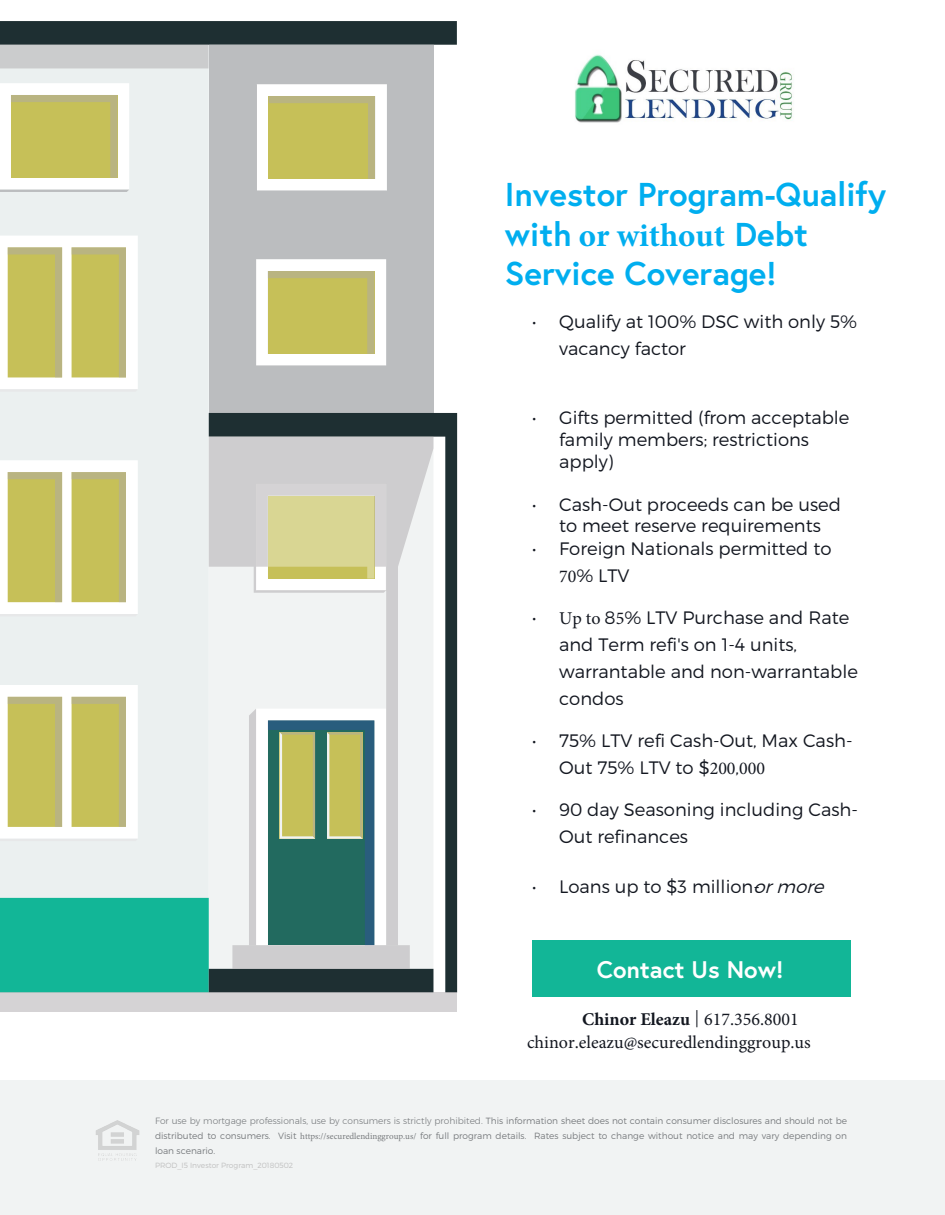
<style>
.page{position:relative;width:945px;height:1215px;background:#fff}
.page>*{position:absolute;margin:0;border:0;box-sizing:border-box;transform-origin:0 0}
.t1{font:700 33px "Europa";color:#00aeef}
.t2{font:700 33px "Minion Pro";color:#00aeef}
.t3{font:700 24px "Europa";color:#fff}
.t4{font:300 18px/21.6px "Montserrat";color:#131720}
.t5{font:18px/22.6px "Minion Pro";color:#131720}
.t6{font:300 9px/15px "Montserrat";color:#787b7e;text-align:justify}
.t7{font:300 7.5px "Montserrat";color:#bfbfbf}
.s1{font-family:"Europa"}
.s2{font-family:"Minion Pro";font-weight:400}
.s3{font-style:italic}
.s4{font-weight:700}
.s5{font-family:"Montserrat";font-weight:300}
</style>
<div class="page">
<div style="left:0;top:1081px;width:945px;height:134px;background:#f1f3f3"></div>
<img style="left:96px;top:1120px;width:44px;height:41px">
<div style="left:532px;top:941px;width:318px;height:56px;background:#12b697"></div>
<div style="left:209px;top:45px;width:225px;height:368px;background:#bbbdbf"></div>
<div style="left:0;top:68px;width:209px;height:617px;background:#ebf0f0"></div>
<svg style="left:209px;top:413px;width:248px;height:579px;fill:#1e2f32"></svg>
<svg style="left:256px;top:259px;width:130px;height:107px;background:#d8d597"></svg>
<svg style="left:209px;top:437px;width:224px;height:248px;fill:#f1f3f3"></svg>
<svg style="left:256px;top:484px;width:130px;height:106px;background:#dbd8aa"></svg>
<svg style="left:0;top:460px;width:138px;height:156px"></svg>
<svg style="left:0;top:236px;width:138px;height:156px"></svg>
<svg style="left:0;top:685px;width:433px;height:307px"></svg>
<div style="left:0;top:992px;width:457px;height:20px;background:#d5d3d5"></div>
<svg style="left:0;top:21px;width:457px;height:47px"></svg>
<svg style="left:257px;top:84px;width:130px;height:107px;background:#d8d597"></svg>
<svg style="left:0;top:83px;width:129px;height:109px"></svg>
<img style="left:575px;top:54px;width:218px;height:69px">
<h1 class="t1" style="left:505px;top:172px;width:383px">Investor Program-Qualify</h1>
<h1 class="t2" style="left:505px;top:212px;width:305px"><span class="s1">with</span> or without <span class="s1">Debt</span></h1>
<h1 class="t1" style="left:505px;top:251px;width:273px">Service Coverage!</h1>
<p class="t4" style="left:559px;top:308px;width:300px;line-height:27px;text-indent:-27px">• Qualify at 100% DSC with only 5% vacancy factor</p>
<p class="t4" style="left:559px;top:407px;width:292px;text-indent:-27px">• Gifts permitted (from acceptable family members; restrictions apply)</p>
<p class="t4" style="left:532px;top:493px;width:310px;text-align:center">• Cash-Out proceeds can be used to meet reserve requirements</p>
<p class="t4" style="left:559px;top:535px;width:274px;line-height:26.5px;text-indent:-27px">• Foreign Nationals permitted to<br><span class="s2">70</span>% LTV</p>
<p class="t4" style="left:559px;top:604px;width:300px;line-height:27.2px;text-indent:-27px">• <span class="s2">Up to</span> 8<span class="s2">5</span>% LTV Purchase and Rate and Term refi's on 1-4 units, warrantable and non-warrantable condos</p>
<p class="t4" style="left:559px;top:727px;width:295px;line-height:26.5px;text-indent:-27px">• 75% LTV refi Cash-Out, Max Cash-<br>Out 75% LTV to $<span class="s2">200</span>,<span class="s2">000</span></p>
<p class="t4" style="left:559px;top:796px;width:300px;line-height:27px;text-indent:-27px">• 90 day Seasoning including Cash-<br>Out refinances</p>
<p class="t4" style="left:532px;top:876px;width:299px">• Loans up to $3 million-<span class="s3">ormore</span></p>
<h2 class="t3" style="left:597px;top:953px;width:188px">Contact Us Now!</h2>
<p class="t5" style="left:527px;top:1008px;width:285px;text-indent:55px"><span class="s4">Chinor Eleazu</span> <span class="s5">|</span> 617.356.8001 chinor.eleazu@securedlendinggroup.us</p>
<p class="t6" style="left:155px;top:1114px;width:694px">For use by mortgage professionals, use by consumers is strictly prohibited. This information sheet does not contain consumer disclosures and should not be distributed to consumers. Visit <span class="s2">https://securedlendinggroup.us/</span> for full program details. Rates subject to change without notice and may vary depending on loan scenario.</p>
<p class="t7" style="left:155px;top:1161px;width:140px">PROD_I5 Investor Program_20180502</p>
</div>
